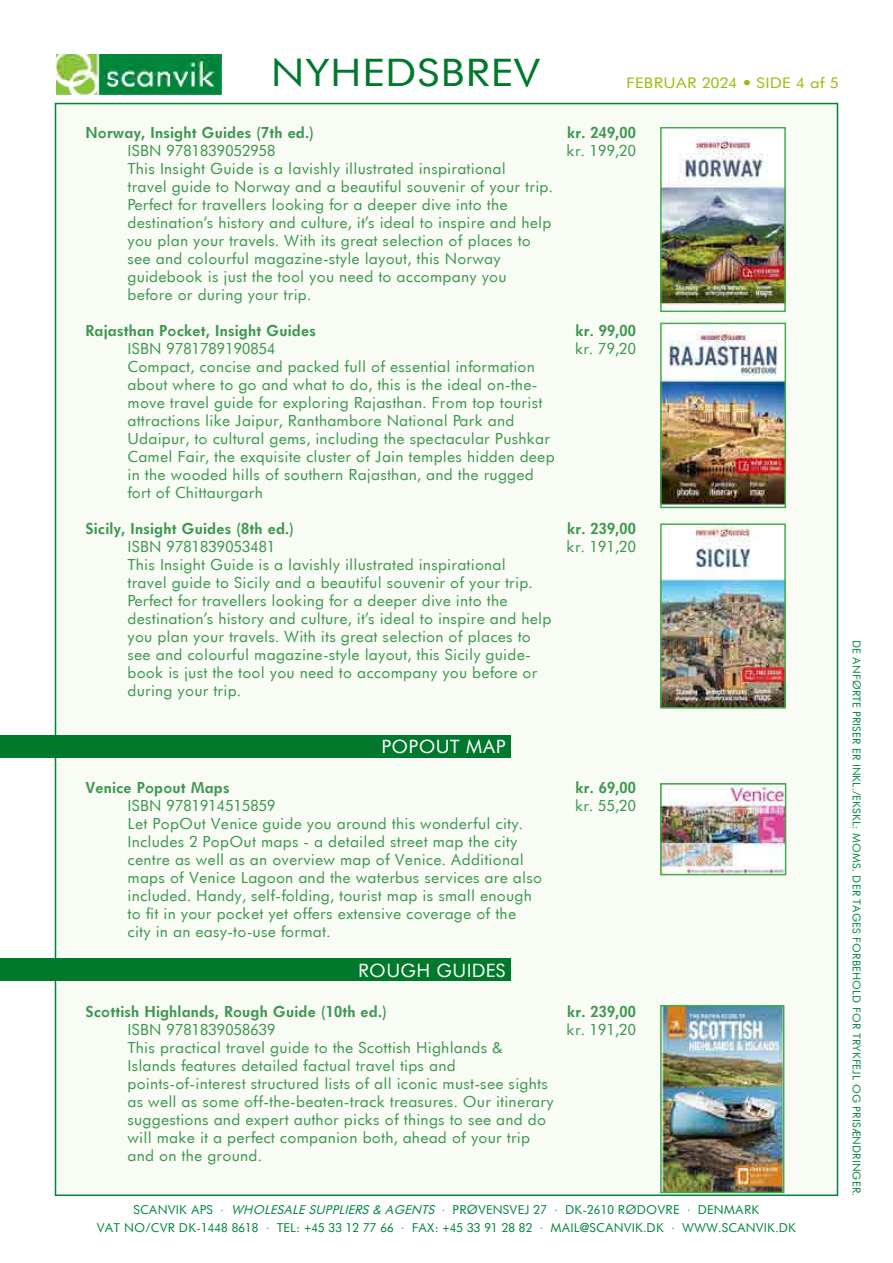
<style>
.page{position:relative;width:893px;height:1263px;background:#fff}
.page>*{position:absolute;margin:0;border:0;box-sizing:border-box;transform-origin:0 0}
.t1{font:37.05px "Futurist";color:#00792c;scale:1.11 1}
.t2{font:18px "Futurist";color:#fff}
.t3{font:15px/18px "Futurist";color:#3d974f}
.t4{font:700 15px "Futurist";color:#3d974f}
.t5{font:14.25px "Futurist";color:#96bf0d;scale:1.11 1}
.t6{font:12px/18px "Futurist";color:#00853f;text-align:center}
.t7{font:10.5px "Futurist";color:#00853e}
.s1{font-style:italic}
</style>
<div class="page">
<img style="left:56px;top:54px;width:165px;height:41px">
<div style="left:54px;top:102px;width:785px;height:1094px;background:#f9fcf5"></div>
<div style="left:0;top:735px;width:510px;height:22px;background:#00792c"></div>
<div style="left:0;top:958px;width:510px;height:23px;background:#00792c"></div>
<img style="left:663px;top:136px;width:120px;height:169px">
<div style="left:660px;top:127px;width:126px;height:185px;border:2px solid #41ad49"></div>
<img style="left:663px;top:331px;width:120px;height:174px">
<div style="left:660px;top:323px;width:126px;height:185px;border:2px solid #41ad49"></div>
<img style="left:663px;top:526px;width:120px;height:179px">
<div style="left:660px;top:523px;width:126px;height:185px;border:2px solid #41ad49"></div>
<img style="left:663px;top:786px;width:120px;height:86px">
<div style="left:660px;top:783px;width:126px;height:92px;border:2px solid #41ad49"></div>
<img style="left:663px;top:1008px;width:118px;height:182px">
<div style="left:660px;top:1005px;width:124px;height:188px;border:2px solid #41ad49"></div>
<h1 class="t1" style="left:271px;top:49px;width:245px">NYHEDSBREV</h1>
<p class="t4" style="left:86px;top:122px;width:230px">Norway, Insight Guides (7th ed.)</p>
<p class="t4" style="left:567px;top:122px;width:70px">kr. 249,00</p>
<p class="t3" style="left:128px;top:141px;width:150px">ISBN 9781839052958</p>
<p class="t3" style="left:567px;top:141px;width:71px">kr. 199,20</p>
<p class="t3" style="left:128px;top:159px;width:427px">This Insight Guide is a lavishly illustrated inspirational<br>travel guide to Norway and a beautiful souvenir of your trip.<br>Perfect for travellers looking for a deeper dive into the destination’s history and culture, it’s ideal to inspire and help you plan your travels. With its great selection of places to see and colourful magazine-style layout, this Norway guidebook is just the tool you need to accompany you before or during your trip.</p>
<p class="t4" style="left:86px;top:320px;width:232px">Rajasthan Pocket, Insight Guides</p>
<p class="t4" style="left:576px;top:320px;width:62px">kr. 99,00</p>
<p class="t3" style="left:128px;top:339px;width:150px">ISBN 9781789190854</p>
<p class="t3" style="left:575px;top:339px;width:63px">kr. 79,20</p>
<p class="t3" style="left:128px;top:357px;width:429px">Compact, concise and packed full of essential information about where to go and what to do, this is the ideal on-the&shy;move travel guide for exploring Rajasthan. From top tourist attractions like Jaipur, Ranthambore National Park and Udaipur, to cultural gems, including the spectacular Pushkar Camel Fair, the exquisite cluster of Jain temples hidden deep in the wooded hills of southern Rajasthan, and the rugged fort of Chittaurgarh</p>
<p class="t4" style="left:86px;top:518px;width:210px">Sicily, Insight Guides (8th ed.)</p>
<p class="t4" style="left:567px;top:518px;width:70px">kr. 239,00</p>
<p class="t3" style="left:128px;top:537px;width:150px">ISBN 9781839053481</p>
<p class="t3" style="left:567px;top:537px;width:71px">kr. 191,20</p>
<p class="t3" style="left:128px;top:555px;width:426px">This Insight Guide is a lavishly illustrated inspirational<br>travel guide to Sicily and a beautiful souvenir of your trip.<br>Perfect for travellers looking for a deeper dive into the destination’s history and culture, it’s ideal to inspire and help you plan your travels. With its great selection of places to see and colourful magazine-style layout, this Sicily guide&shy;book is just the tool you need to accompany you before or during your trip.</p>
<p class="t2" style="left:381px;top:735px;width:126px">POPOUT MAP</p>
<p class="t4" style="left:86px;top:778px;width:146px">Venice Popout Maps</p>
<p class="t4" style="left:576px;top:778px;width:62px">kr. 69,00</p>
<p class="t3" style="left:128px;top:797px;width:150px">ISBN 9781914515859</p>
<p class="t3" style="left:575px;top:797px;width:63px">kr. 55,20</p>
<p class="t3" style="left:128px;top:815px;width:416px">Let PopOut Venice guide you around this wonderful city.<br>Includes 2 PopOut maps - a detailed street map the city centre as well as an overview map of Venice. Additional maps of Venice Lagoon and the waterbus services are also included. Handy, self-folding, tourist map is small enough to fit in your pocket yet offers extensive coverage of the city in an easy-to-use format.</p>
<p class="t2" style="left:358px;top:958px;width:149px">ROUGH GUIDES</p>
<p class="t4" style="left:86px;top:1002px;width:303px">Scottish Highlands, Rough Guide (10th ed.)</p>
<p class="t4" style="left:567px;top:1002px;width:70px">kr. 239,00</p>
<p class="t3" style="left:128px;top:1020px;width:150px">ISBN 9781839058639</p>
<p class="t3" style="left:567px;top:1020px;width:71px">kr. 191,20</p>
<p class="t3" style="left:128px;top:1038px;width:428px">This practical travel guide to the Scottish Highlands &amp; Islands features detailed factual travel tips and points-of-interest structured lists of all iconic must-see sights as well as some off-the-beaten-track treasures. Our itinerary suggestions and expert author picks of things to see and do will make it a perfect companion both, ahead of your trip and on the ground.</p>
<p class="t5" style="left:626px;top:74px;width:193px">FEBRUAR 2024 • SIDE 4 af 5</p>
<p class="t6" style="left:97px;top:1201px;width:701px">SCANVIK APS · <span class="s1">WHOLESALE SUPPLIERS &amp; AGENTS</span> · PRØVENSVEJ 27 · DK-2610 RØDOVRE · DENMARK<br>VAT NO/CVR DK-1448 8618 · TEL: +45 33 12 77 66 · FAX: +45 33 91 28 82 · MAIL@SCANVIK.DK · WWW.SCANVIK.DK</p>
<p class="t7" style="left:863px;top:640px;width:558px;rotate:90deg">DE ANFØRTE PRISER ER INKL./EKSKL: MOMS. DER TAGES FORBEHOLD FOR TRYKFEJL OG PRISÆNDRINGER.</p>
</div>
